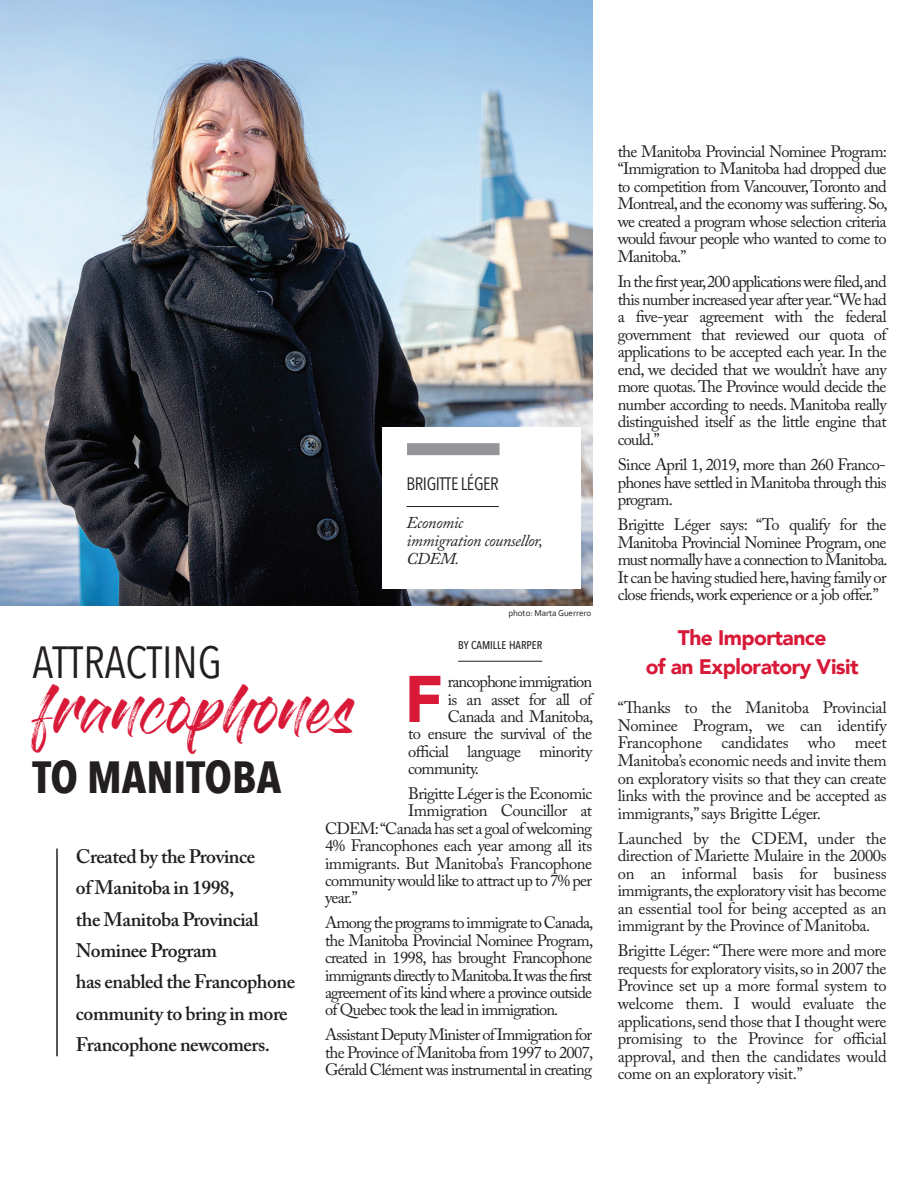
<style>
.page{position:relative;width:918px;height:1188px;background:#fff}
.page>*{position:absolute;margin:0;border:0;box-sizing:border-box;transform-origin:0 0}
.t1{font:900 65.1px "Avenir";color:#d91938}
.t2{font:49.5px "Gloss And Bloom";color:#d91938}
.t3{font:45px "Avenir Next Condensed";color:#231f20}
.t4{font:700 45px "Avenir Next Condensed";color:#231f20}
.t5{font:900 21px/29.7px "Avenir";letter-spacing:-.025em;color:#d91938;text-align:center}
.t6{font:600 19.5px/31.3px "Adobe Caslon Pro";letter-spacing:-.025em;color:#231f20}
.t7{font:18px "Avenir Next Condensed";letter-spacing:-.025em;color:#231f20}
.t8{font:16.5px/17.5px "Adobe Caslon Pro";letter-spacing:-.04em;color:#231f20;text-align:justify}
.t9{font:italic 16.5px/18px "Adobe Caslon Pro";letter-spacing:-.025em;color:#231f20}
.t10{font:500 11.25px "Avenir Next Condensed";color:#231f20}
.t11{font:9px "Corbel";letter-spacing:-.005em;color:#231f20}
</style>
<div class="page">
<hr style="left:56px;top:849px;width:2px;height:207px;background:#231f20">
<img style="left:0;top:0;width:593px;height:606px">
<div style="left:382px;top:428px;width:198px;height:161px;background:#fff"></div>
<div style="left:407px;top:443px;width:93px;height:12px;background:#939598"></div>
<hr style="left:407px;top:506px;width:92px;height:1px;background:#231f20">
<hr style="left:458px;top:661px;width:84px;height:1px;background:#231f20">
<p class="t7" style="left:407px;top:472px;width:94px">BRIGITTE LÉGER</p>
<p class="t9" style="left:407px;top:516px;width:138px">Economic<br>immigration counsellor,<br>CDEM.</p>
<p class="t11" style="left:508px;top:607px;width:84px">photo: Marta Guerrero</p>
<p class="t10" style="left:458px;top:638px;width:86px">BY CAMILLE HARPER</p>
<p class="t3" style="left:32px;top:633px;width:191px">ATTRACTING</p>
<p class="t2" style="left:32px;top:696px;width:324px">francophones</p>
<p class="t4" style="left:32px;top:748px;width:250px">TO MANITOBA</p>
<p class="t1" style="left:404px;top:657px;width:40px">F</p>
<p class="t8" style="left:448px;top:675px;width:146px">rancophone immigration</p>
<p class="t8" style="left:448px;top:692px;width:146px">is an asset for all of</p>
<p class="t8" style="left:448px;top:709px;width:147px">Canada and Manitoba,</p>
<p class="t8" style="left:408px;top:727px;width:185px">to ensure the survival of the</p>
<p class="t8" style="left:408px;top:744px;width:186px">official language minority</p>
<p class="t8" style="left:408px;top:762px;width:72px">community.</p>
<p class="t8" style="left:408px;top:787px;width:186px">Brigitte Léger is the Economic</p>
<p class="t8" style="left:408px;top:804px;width:185px">Immigration Councillor at</p>
<p class="t8" style="left:325px;top:821px;width:269px">CDEM: “Canada has set a goal of welcoming</p>
<p class="t8" style="left:325px;top:839px;width:269px">4% Francophones each year among all its</p>
<p class="t8" style="left:325px;top:856px;width:269px">immigrants. But Manitoba’s Francophone</p>
<p class="t8" style="left:325px;top:874px;width:269px">community would like to attract up to 7% per</p>
<p class="t8" style="left:325px;top:891px;width:34px">year.”</p>
<p class="t8" style="left:325px;top:916px;width:270px">Among the programs to immigrate to Canada, the Manitoba Provincial Nominee Program, created in 1998, has brought Francophone immigrants directly to Manitoba.It was the first agreement of its kind where a province outside of Quebec took the lead in immigration.</p>
<p class="t8" style="left:325px;top:1028px;width:270px">Assistant Deputy Minister of Immigration for the Province of Manitoba from 1997 to 2007, Gérald Clément was instrumental in creating</p>
<p class="t6" style="left:76px;top:843px;width:221px">Created by the Province<br>of Manitoba in 1998,<br>the Manitoba Provincial<br>Nominee Program<br>has enabled the Francophone community to bring in more<br>Francophone newcomers.</p>
<p class="t8" style="left:618px;top:144px;width:272px">the Manitoba Provincial Nominee Program: “Immigration to Manitoba had dropped due to competition from Vancouver, Toronto and Montreal, and the economy was suffering. So, we created a program whose selection criteria would favour people who wanted to come to Manitoba.”</p>
<p class="t8" style="left:618px;top:275px;width:271px">In the first year,200 applications were filed,and this number increased year after year.“We had a five-year agreement with the federal government that reviewed our quota of applications to be accepted each year. In the end, we decided that we wouldn’t have any more quotas. The Province would decide the number according to needs. Manitoba really distinguished itself as the little engine that could.”</p>
<p class="t8" style="left:618px;top:458px;width:271px">Since April 1, 2019, more than 260 Franco - phones have settled in Manitoba through this program.</p>
<p class="t8" style="left:618px;top:518px;width:272px">Brigitte Léger says: “To qualify for the Manitoba Provincial Nominee Program, one must normally have a connection to Manitoba.<br>It can be having studied here, having family or close friends, work experience or a job offer.”</p>
<p class="t5" style="left:646px;top:623px;width:215px">The Importance<br>of an Exploratory Visit</p>
<p class="t8" style="left:618px;top:701px;width:271px">“Thanks to the Manitoba Provincial Nominee Program, we can identify Francophone candidates who meet Manitoba’s economic needs and invite them on exploratory visits so that they can create links with the province and be accepted as immigrants,” says Brigitte Léger.</p>
<p class="t8" style="left:618px;top:831px;width:270px">Launched by the CDEM, under the direction of Mariette Mulaire in the 2000s on an informal basis for business immigrants, the exploratory visit has become an essential tool for being accepted as an immigrant by the Province of Manitoba.</p>
<p class="t8" style="left:618px;top:944px;width:270px">Brigitte Léger: “There were more and more requests for exploratory visits, so in 2007 the Province set up a more formal system to welcome them. I would evaluate the applications, send those that I thought were promising to the Province for official approval, and then the candidates would come on an exploratory visit.”</p>
</div>
